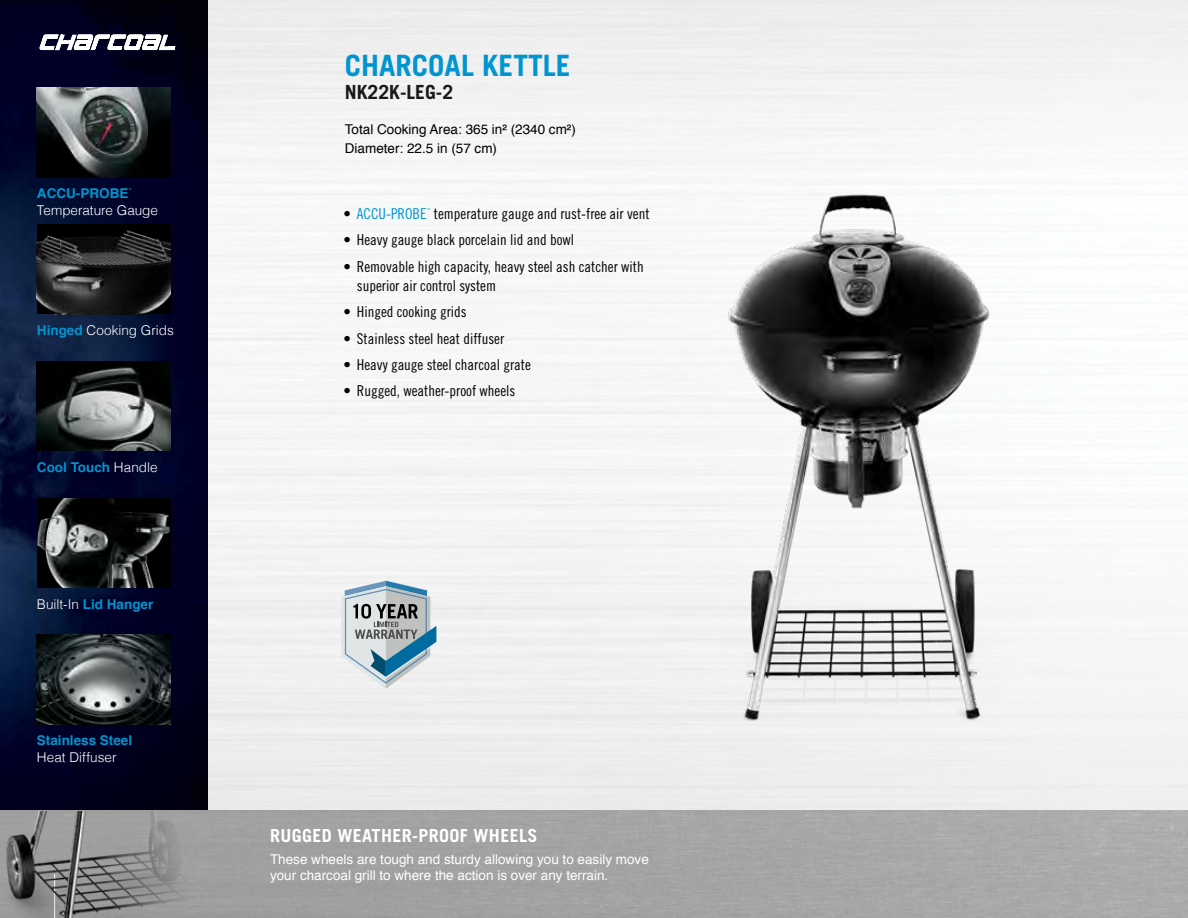
<style>
.page{position:relative;width:1188px;height:918px;background:#fff}
.page>*{position:absolute;margin:0;border:0;box-sizing:border-box;transform-origin:0 0}
.t1{font:700 29.4px "Trade Gothic LT Std";color:#0095d0}
.t2{font:700 19.5px "Trade Gothic LT Std";color:#1a1818}
.t3{font:700 18px "Trade Gothic LT Std";letter-spacing:.02em;color:#fff}
.t4{font:15px/19.5px "Trade Gothic LT Std Cn 18";color:#000}
.t5{font:15px "Trade Gothic LT Std Cn 18";color:#0095d0}
.t6{font:13.5px/16.2px "Helvetica";color:#fff}
.t7{font:700 13.5px "Helvetica";color:#0095d0}
.t8{font:13.5px/18.9px "Helvetica";color:#000}
.t9{font:300 13.5px "Helvetica";color:#fff}
.t10{font:3.75px "Trade Gothic LT Std Cn 18";color:#0095d0}
.t11{font:700 3.3px "Helvetica";color:#0095d0}
.s1{font-weight:700;color:#0095d0}
.s2{font-weight:300;color:#fff}
.s3{color:#000}
</style>
<div class="page">
<img style="left:0;top:0;width:208px;height:810px">
<img style="left:0;top:810px;width:1188px;height:108px">
<img style="left:4px;top:812px;width:231px;height:106px">
<img style="left:37px;top:498px;width:134px;height:90px">
<img style="left:37px;top:361px;width:134px;height:90px">
<img style="left:37px;top:225px;width:134px;height:89px">
<img style="left:37px;top:88px;width:134px;height:89px">
<img style="left:659px;top:181px;width:397px;height:545px">
<img style="left:37px;top:635px;width:134px;height:89px">
<svg style="left:341px;top:581px;width:95px;height:108px"></svg>
<svg style="left:40px;top:35px;width:136px;height:16px"></svg>
<p class="t7" style="left:37px;top:182px;width:93px">ACCU-PROBE</p>
<p class="t11" style="left:128px;top:187px;width:5px">™</p>
<p class="t9" style="left:37px;top:198px;width:123px">Temperature Gauge</p>
<p class="t9" style="left:37px;top:319px;width:138px"><span class="s1">Hinged</span> Cooking Grids</p>
<p class="t7" style="left:37px;top:456px;width:122px">Cool Touch <span class="s2">Handle</span></p>
<p class="t7" style="left:37px;top:593px;width:118px"><span class="s2">Built-In</span> Lid Hanger</p>
<p class="t7" style="left:37px;top:730px;width:97px">Stainless Steel</p>
<p class="t9" style="left:37px;top:746px;width:81px">Heat Diffuser</p>
<h1 class="t1" style="left:345px;top:48px;width:227px">CHARCOAL KETTLE</h1>
<h2 class="t2" style="left:345px;top:80px;width:110px">NK22K-LEG-2</h2>
<p class="t8" style="left:345px;top:120px;width:233px">Total Cooking Area: 365 in² (2340 cm²)<br>Diameter: 22.5 in (57 cm)</p>
<p class="t5" style="left:343px;top:205px;width:85px"><span class="s3">•</span> ACCU-PROBE</p>
<p class="t10" style="left:427px;top:207px;width:5px">™</p>
<p class="t4" style="left:434px;top:204px;width:217px">temperature gauge and rust-free air vent</p>
<p class="t4" style="left:343px;top:230px;width:232px">• Heavy gauge black porcelain lid and bowl</p>
<p class="t4" style="left:357px;top:256px;width:288px;text-indent:-14px">• Removable high capacity, heavy steel ash catcher with superior air control system</p>
<p class="t4" style="left:343px;top:302px;width:125px">• Hinged cooking grids</p>
<p class="t4" style="left:343px;top:328px;width:162px">• Stainless steel heat diffuser</p>
<p class="t4" style="left:343px;top:355px;width:189px">• Heavy gauge steel charcoal grate</p>
<p class="t4" style="left:343px;top:381px;width:174px">• Rugged, weather-proof wheels</p>
<p class="t3" style="left:270px;top:824px;width:269px">RUGGED WEATHER-PROOF WHEELS</p>
<p class="t6" style="left:270px;top:851px;width:380px">These wheels are tough and sturdy allowing you to easily move your charcoal grill to where the action is over any terrain.</p>
</div>
